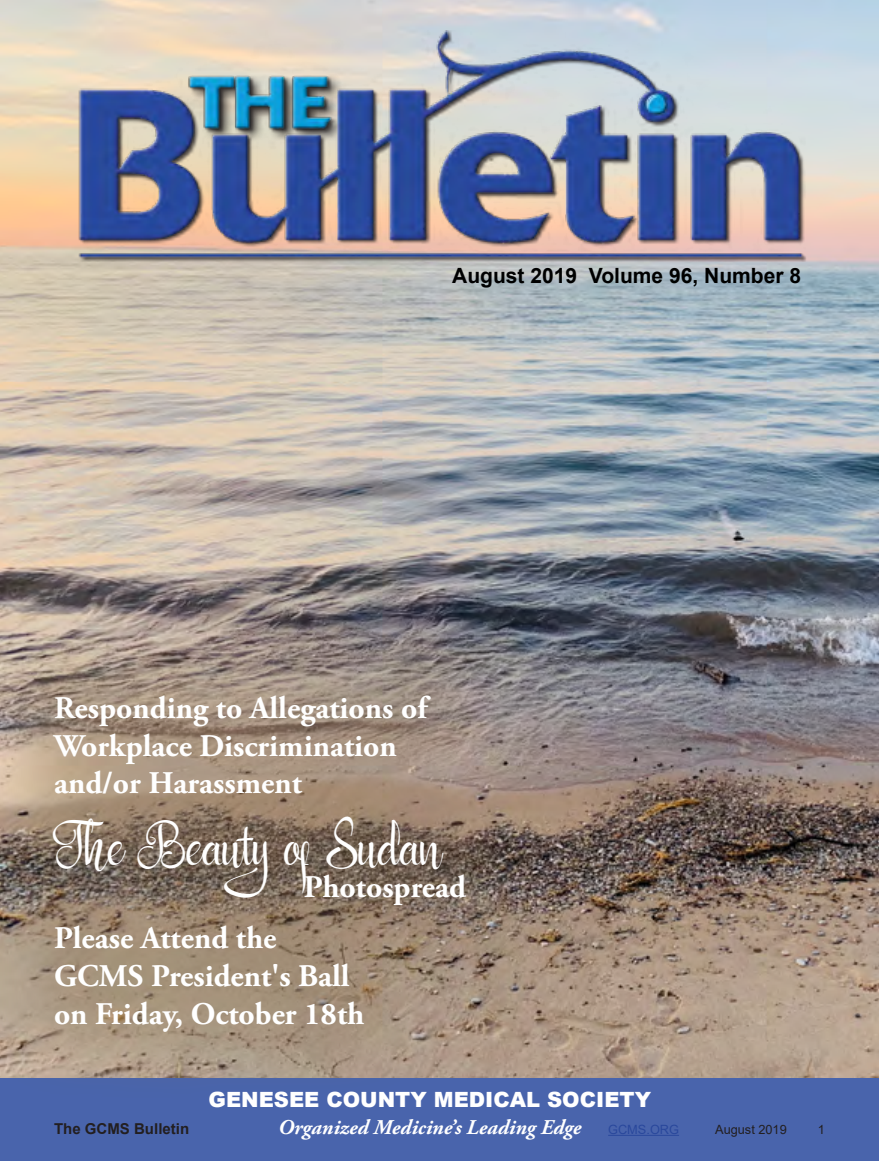
<style>
.page{position:relative;width:879px;height:1161px;background:#fff}
.page>*{position:absolute;margin:0;border:0;box-sizing:border-box;transform-origin:0 0}
.t1{font:49.5px "Aventure Scriptine";color:#fff}
.t2{font:700 31.5px/37.8px "Adobe Garamond Pro";color:#fff}
.t3{font:italic 700 21px "Adobe Garamond Pro";color:#fff}
.t4{font:900 21px "Arial";color:#fff}
.t5{font:700 21px "Arial";color:#000}
.t6{font:700 15px "Arial";color:#231f20}
.t7{font:12.75px "Arial";color:#231f20}
.t8{font:12.75px "Arial";color:#2a489c}
</style>
<div class="page">
<div style="left:0;top:1077px;width:878px;height:84px;background:#4964ac"></div>
<img style="left:0;top:0;width:878px;height:1077px">
<hr style="left:608px;top:1135px;width:70px;height:1px;background:#2a489c">
<img style="left:64px;top:23px;width:747px;height:240px">
<div style="left:0;top:620px;width:540px;height:486px;background:#866f51;opacity:.39"></div>
<p class="t5" style="left:452px;top:261px;width:350px">August 2019 Volume 96, Number 8</p>
<p class="t2" style="left:54px;top:690px;width:374px">Responding to Allegations of<br>Workplace Discrimination and/or Harassment</p>
<h1 class="t1" style="left:54px;top:819px;width:389px">The Beautyof Sudan</h1>
<p class="t2" style="left:303px;top:869px;width:163px">Photospread</p>
<p class="t2" style="left:54px;top:920px;width:312px">Please Attend the<br>GCMS President's Ball on Friday, October 18th</p>
<p class="t4" style="left:208px;top:1085px;width:444px">GENESEE COUNTY MEDICAL SOCIETY</p>
<p class="t6" style="left:54px;top:1118px;width:137px">The GCMS Bulletin</p>
<p class="t3" style="left:278px;top:1116px;width:304px">Organized Medicine’s Leading Edge</p>
<p class="t8" style="left:608px;top:1121px;width:72px">GCMS.ORG</p>
<p class="t7" style="left:714px;top:1121px;width:73px">August 2019</p>
<p class="t7" style="left:817px;top:1121px;width:9px">1</p>
</div>
